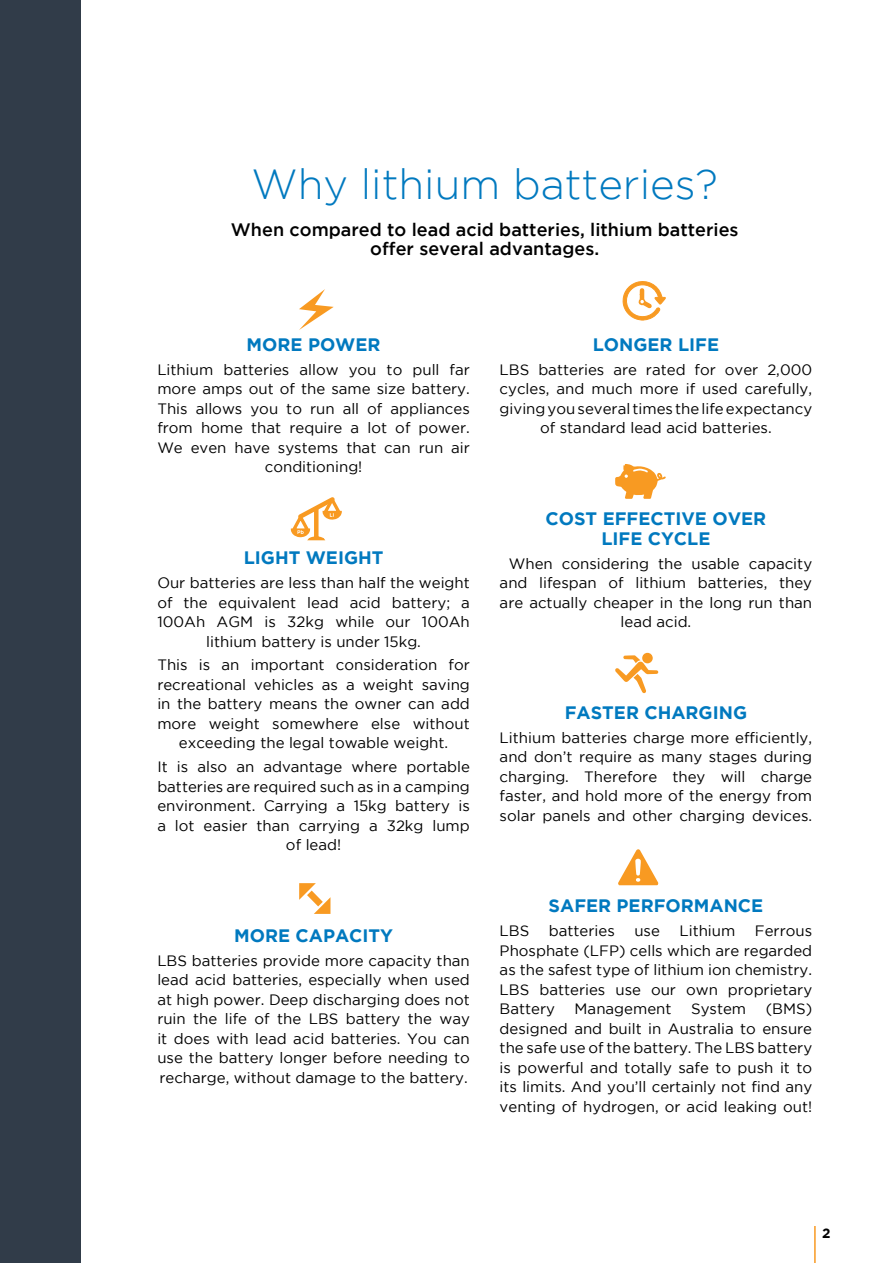
<style>
.page{position:relative;width:893px;height:1263px;background:#fff}
.page>*{position:absolute;margin:0;border:0;box-sizing:border-box;transform-origin:0 0}
.t1{font:300 42px "Gotham";color:#0179bf}
.t2{font:700 18px/19.5px "Gotham";color:#0179bf;text-align:center}
.t3{font:500 18px/19.5px "Gotham";color:#000;text-align:center}
.t4{font:15px/19.5px "Gotham";color:#000;text-align:center}
.t5{font:700 13.5px "Gotham";color:#000}
</style>
<div class="page">
<div style="left:0;top:0;width:81px;height:1263px;background:#313c49"></div>
<svg style="left:290px;top:497px;width:52px;height:44px"></svg>
<svg style="left:299px;top:289px;width:35px;height:41px"></svg>
<svg style="left:299px;top:883px;width:31px;height:31px"></svg>
<svg style="left:622px;top:281px;width:44px;height:40px"></svg>
<div style="left:642px;top:653px;width:11px;height:10px;background:#f89a22;border-radius:50%"></div>
<svg style="left:615px;top:655px;width:44px;height:38px"></svg>
<svg style="left:618px;top:849px;width:40px;height:36px"></svg>
<svg style="left:615px;top:464px;width:51px;height:35px"></svg>
<hr style="left:814px;top:1226px;width:2px;height:37px;background:#f89923">
<h1 class="t1" style="left:251px;top:162px;width:468px">Why lithium batteries?</h1>
<p class="t3" style="left:231px;top:219px;width:509px">When compared to lead acid batteries, lithium batteries offer several advantages.</p>
<p class="t2" style="left:247px;top:335px;width:135px">MORE POWER</p>
<p class="t4" style="left:157px;top:360px;width:314px">Lithium batteries allow you to pull far more amps out of the same size battery.<br>This allows you to run all of appliances from home that require a lot of power.<br>We even have systems that can run air conditioning!</p>
<p class="t2" style="left:244px;top:548px;width:141px">LIGHT WEIGHT</p>
<p class="t4" style="left:157px;top:573px;width:314px">Our batteries are less than half the weight of the equivalent lead acid battery; a 100Ah AGM is 32kg while our 100Ah lithium battery is under 15kg.</p>
<p class="t4" style="left:157px;top:655px;width:314px">This is an important consideration for recreational vehicles as a weight saving in the battery means the owner can add more weight somewhere else without exceeding the legal towable weight.</p>
<p class="t4" style="left:157px;top:757px;width:314px">It is also an advantage where portable batteries are required such as in a camping environment. Carrying a 15kg battery is a lot easier than carrying a 32kg lump of lead!</p>
<p class="t2" style="left:234px;top:925px;width:161px">MORE CAPACITY</p>
<p class="t4" style="left:157px;top:950px;width:314px;text-align:justify">LBS batteries provide more capacity than lead acid batteries, especially when used at high power. Deep discharging does not ruin the life of the LBS battery the way it does with lead acid batteries. You can use the battery longer before needing to recharge, without damage to the battery.</p>
<p class="t2" style="left:593px;top:335px;width:128px">LONGER LIFE</p>
<p class="t4" style="left:500px;top:360px;width:314px">LBS batteries are rated for over 2,000 cycles, and much more if used carefully, giving you several times the life expectancy of standard lead acid batteries.</p>
<p class="t2" style="left:546px;top:509px;width:222px">COST EFFECTIVE OVER<br>LIFE CYCLE</p>
<p class="t4" style="left:509px;top:553px;width:305px">When considering the usable capacity</p>
<p class="t4" style="left:500px;top:573px;width:314px">and lifespan of lithium batteries, they</p>
<p class="t4" style="left:500px;top:592px;width:314px">are actually cheaper in the long run than</p>
<p class="t4" style="left:620px;top:612px;width:72px">lead acid.</p>
<p class="t2" style="left:565px;top:702px;width:184px">FASTER CHARGING</p>
<p class="t4" style="left:500px;top:727px;width:314px;text-align:justify">Lithium batteries charge more efficiently, and don’t require as many stages during charging. Therefore they will charge faster, and hold more of the energy from solar panels and other charging devices.</p>
<p class="t2" style="left:549px;top:896px;width:216px">SAFER PERFORMANCE</p>
<p class="t4" style="left:500px;top:921px;width:31px">LBS</p>
<p class="t4" style="left:549px;top:921px;width:68px">batteries</p>
<p class="t4" style="left:634px;top:921px;width:27px">use</p>
<p class="t4" style="left:679px;top:921px;width:57px">Lithium</p>
<p class="t4" style="left:500px;top:921px;width:314px;text-align:justify;text-indent:255px">Ferrous Phosphate (LFP) cells which are regarded as the safest type of lithium ion chemistry.<br>LBS batteries use our own proprietary Battery</p>
<p class="t4" style="left:500px;top:999px;width:314px;text-align:justify;text-indent:266px">(BMS) designed and built in Australia to ensure the safe use of the battery. The LBS battery is powerful and totally safe to push it to its limits. And you’ll certainly not find any venting of hydrogen, or acid leaking out!</p>
<p class="t4" style="left:575px;top:999px;width:98px">Management</p>
<p class="t4" style="left:691px;top:999px;width:57px">System</p>
<p class="t5" style="left:822px;top:1225px;width:10px">2</p>
</div>
